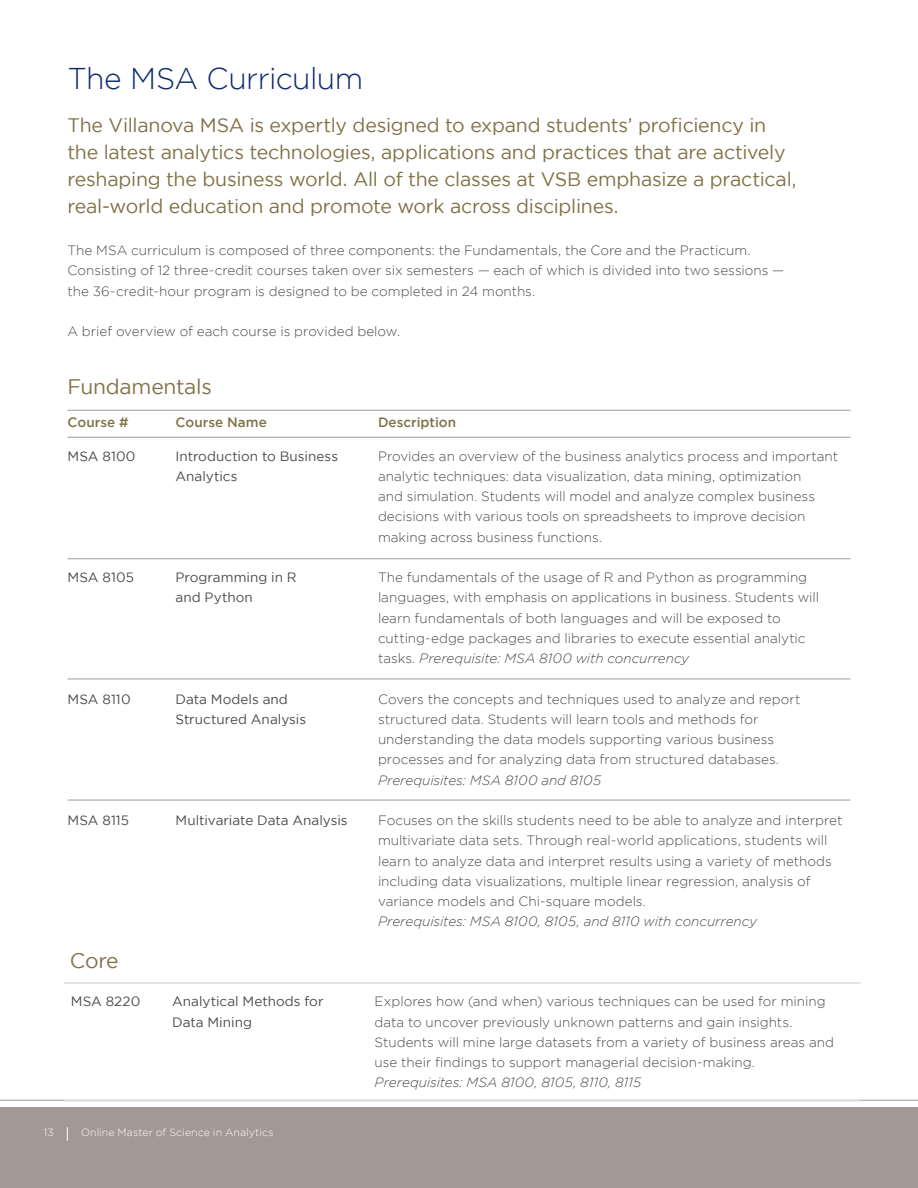
<style>
.page{position:relative;width:918px;height:1188px;background:#fff}
.page>*{position:absolute;margin:0;border:0;box-sizing:border-box;transform-origin:0 0}
.Main_Body{font:300 30px "Gotham";letter-spacing:-.02em;color:#0d2b6d}
.Main_Body-2{font:21px "Gotham";letter-spacing:-.01em;color:#827248}
.Main_Body-3{font:19.5px/27px "Gotham";letter-spacing:-.015em;color:#827248}
.Main_Body-4{font:300 13.5px/20.2px "Gotham";color:#4b4c4d}
.Main_Body-5{font:13.5px/20.2px "Gotham";letter-spacing:.005em;color:#4b4c4d}
.Main_Body-6{font:italic 300 13.5px "Gotham";letter-spacing:.005em;color:#4b4c4d}
.Main_Body-7{font:500 13.5px "Gotham";color:#827248}
.t1{font:300 10.5px "Gotham";letter-spacing:.01em;color:#fff}
.s1{font-style:italic}
</style>
<div class="page">
<div style="left:0;top:1107px;width:918px;height:81px;background:#a39994"></div>
<svg style="left:67px;top:1127px;width:1px;height:14px"></svg>
<hr style="left:0;top:1100px;width:918px;height:1px;background:#a39994">
<hr style="left:68px;top:437px;width:782px;height:1px;background:#a39994">
<hr style="left:68px;top:410px;width:782px;height:1px;background:#a39994">
<hr style="left:68px;top:558px;width:782px;height:1px;background:#a39994">
<hr style="left:68px;top:679px;width:782px;height:1px;background:#a39994">
<hr style="left:68px;top:800px;width:782px;height:1px;background:#a39994">
<hr style="left:64px;top:982px;width:88px;height:2px;background:#dcdddf">
<hr style="left:152px;top:982px;width:202px;height:2px;background:#dcdddf">
<hr style="left:354px;top:982px;width:507px;height:2px;background:#dcdddf">
<hr style="left:64px;top:1100px;width:88px;height:2px;background:#dcdddf">
<hr style="left:152px;top:1100px;width:202px;height:2px;background:#dcdddf">
<hr style="left:354px;top:1100px;width:507px;height:2px;background:#dcdddf">
<p class="Main_Body" style="left:68px;top:62px;width:297px">The MSA Curriculum</p>
<p class="Main_Body-3" style="left:68px;top:111px;width:730px">The Villanova MSA is expertly designed to expand students’ proficiency in the latest analytics technologies, applications and practices that are actively reshaping the business world. All of the classes at VSB emphasize a practical, real-world education and promote work across disciplines.</p>
<p class="Main_Body-4" style="left:68px;top:240px;width:718px">The MSA curriculum is composed of three components: the Fundamentals, the Core and the Practicum.<br>Consisting of 12 three-credit courses taken over six semesters — each of which is divided into two sessions — the 36-credit-hour program is designed to be completed in 24 months.</p>
<p class="Main_Body-4" style="left:68px;top:321px;width:334px">A brief overview of each course is provided below.</p>
<p class="Main_Body-2" style="left:68px;top:375px;width:146px">Fundamentals</p>
<p class="Main_Body-7" style="left:176px;top:414px;width:93px">Course Name</p>
<p class="Main_Body-5" style="left:176px;top:445px;width:164px">Introduction to Business<br>Analytics</p>
<p class="Main_Body-7" style="left:68px;top:414px;width:63px">Course #</p>
<p class="Main_Body-5" style="left:68px;top:445px;width:70px">MSA 8100</p>
<p class="Main_Body-5" style="left:68px;top:567px;width:68px">MSA 8105</p>
<p class="Main_Body-5" style="left:176px;top:567px;width:123px">Programming in R and Python</p>
<p class="Main_Body-5" style="left:68px;top:688px;width:65px">MSA 8110</p>
<p class="Main_Body-5" style="left:176px;top:688px;width:132px">Data Models and<br>Structured Analysis</p>
<p class="Main_Body-5" style="left:68px;top:810px;width:63px">MSA 8115</p>
<p class="Main_Body-5" style="left:176px;top:810px;width:174px">Multivariate Data Analysis</p>
<p class="Main_Body-2" style="left:70px;top:949px;width:50px">Core</p>
<p class="Main_Body-7" style="left:378px;top:414px;width:80px">Description</p>
<p class="Main_Body-4" style="left:378px;top:446px;width:462px">Provides an overview of the business analytics process and important analytic techniques: data visualization, data mining, optimization<br>and simulation. Students will model and analyze complex business decisions with various tools on spreadsheets to improve decision making across business functions.</p>
<p class="Main_Body-4" style="left:378px;top:567px;width:443px">The fundamentals of the usage of R and Python as programming languages, with emphasis on applications in business. Students will learn fundamentals of both languages and will be exposed to cutting-edge packages and libraries to execute essential analytic tasks. <span class="s1">Prerequisite: MSA 8100 with concurrency</span></p>
<p class="Main_Body-4" style="left:378px;top:689px;width:424px">Covers the concepts and techniques used to analyze and report</p>
<p class="Main_Body-4" style="left:378px;top:709px;width:382px">structured data. Students will learn tools and methods for</p>
<p class="Main_Body-4" style="left:378px;top:729px;width:398px">understanding the data models supporting various business</p>
<p class="Main_Body-4" style="left:378px;top:749px;width:403px">processes and for analyzing data from structured databases.</p>
<p class="Main_Body-6" style="left:378px;top:772px;width:225px">Prerequisites: MSA 8100 and 8105</p>
<p class="Main_Body-4" style="left:378px;top:810px;width:466px">Focuses on the skills students need to be able to analyze and interpret</p>
<p class="Main_Body-4" style="left:378px;top:830px;width:451px">multivariate data sets. Through real-world applications, students will</p>
<p class="Main_Body-4" style="left:378px;top:851px;width:455px">learn to analyze data and interpret results using a variety of methods</p>
<p class="Main_Body-4" style="left:378px;top:871px;width:434px">including data visualizations, multiple linear regression, analysis of</p>
<p class="Main_Body-4" style="left:378px;top:891px;width:270px">variance models and Chi-square models.</p>
<p class="Main_Body-6" style="left:378px;top:914px;width:381px">Prerequisites: MSA 8100, 8105, and 8110 with concurrency</p>
<p class="Main_Body-5" style="left:71px;top:991px;width:71px">MSA 8220</p>
<p class="Main_Body-5" style="left:172px;top:991px;width:153px">Analytical Methods for<br>Data Mining</p>
<p class="Main_Body-4" style="left:375px;top:991px;width:461px">Explores how (and when) various techniques can be used for mining data to uncover previously unknown patterns and gain insights.<br>Students will mine large datasets from a variety of business areas and use their findings to support managerial decision-making.</p>
<p class="Main_Body-6" style="left:375px;top:1075px;width:268px">Prerequisites: MSA 8100, 8105, 8110, 8115</p>
<p class="t1" style="left:44px;top:1127px;width:12px">13</p>
<p class="t1" style="left:81px;top:1127px;width:194px">Online Master of Science in Analytics</p>
</div>
